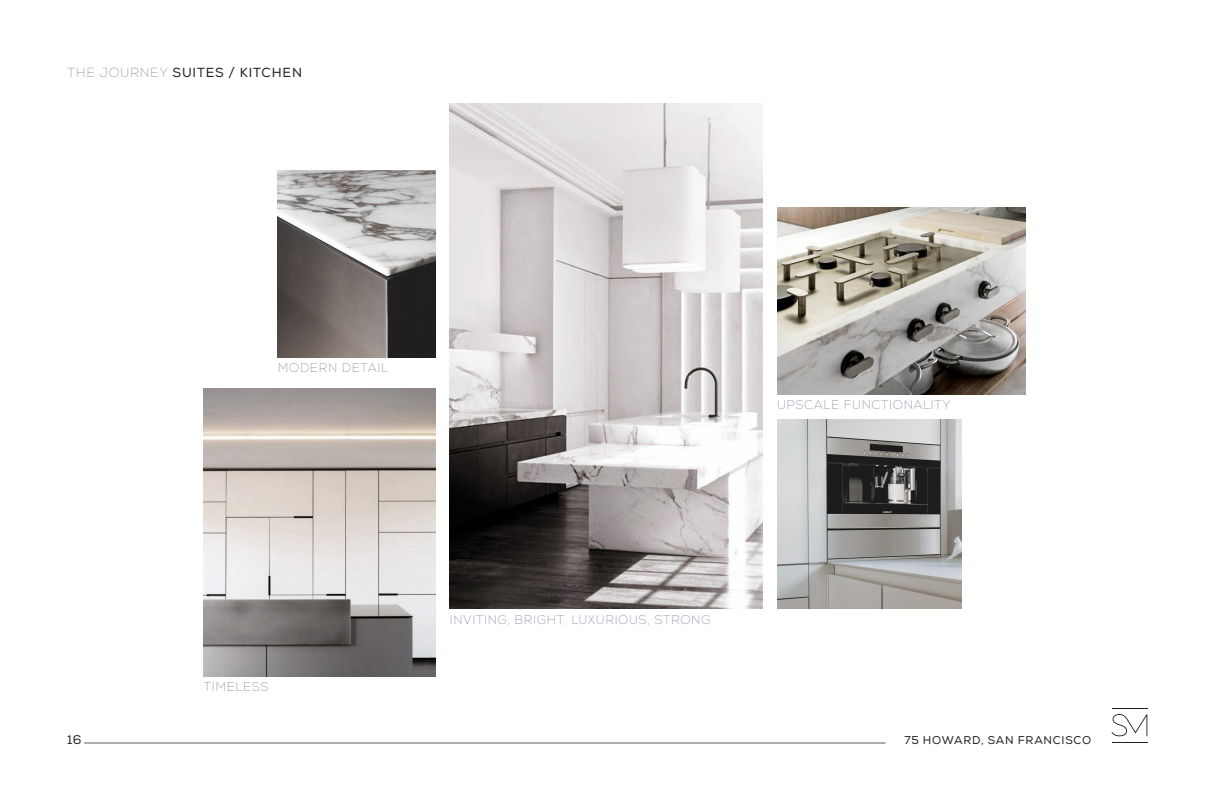
<style>
.page{position:relative;width:1215px;height:810px;background:#fff}
.page>*{position:absolute;margin:0;border:0;box-sizing:border-box;transform-origin:0 0}
._4-Texte_courant{font:13.12px "Nexa";letter-spacing:.065em;color:#231f20}
._4-Texte_courant-2{font:100 12.5px "Nexa";letter-spacing:.05em;color:#788196}
.t1{font:12.5px "Nexa";color:#231f20}
.t2{font:11.25px "Nexa";letter-spacing:.065em;color:#231f20}
.s1{font-weight:100;color:#788196}
</style>
<div class="page">
<hr style="left:84px;top:743px;width:802px;height:1px;background:#5b5d61">
<hr style="left:1112px;top:708px;width:36px;height:1px;background:#231f20">
<hr style="left:1112px;top:742px;width:36px;height:1px;background:#231f20">
<svg style="left:1111px;top:714px;width:36px;height:22px"></svg>
<img style="left:777px;top:208px;width:249px;height:187px">
<img style="left:450px;top:104px;width:313px;height:505px">
<img style="left:204px;top:388px;width:232px;height:288px">
<img style="left:278px;top:171px;width:158px;height:187px">
<img style="left:777px;top:420px;width:184px;height:189px">
<p class="_4-Texte_courant" style="left:68px;top:65px;width:236px"><span class="s1">THE JOURNEY</span> SUITES / KITCHEN</p>
<p class="_4-Texte_courant-2" style="left:278px;top:360px;width:112px">MODERN DETAIL</p>
<p class="_4-Texte_courant-2" style="left:777px;top:397px;width:175px">UPSCALE FUNCTIONALITY</p>
<p class="_4-Texte_courant-2" style="left:204px;top:679px;width:66px">TIMELESS</p>
<p class="_4-Texte_courant-2" style="left:450px;top:612px;width:262px">INVITING, BRIGHT, LUXURIOUS, STRONG</p>
<p class="t1" style="left:67px;top:732px;width:16px">16</p>
<p class="t2" style="left:904px;top:733px;width:188px">75 HOWARD, SAN FRANCISCO</p>
</div>
